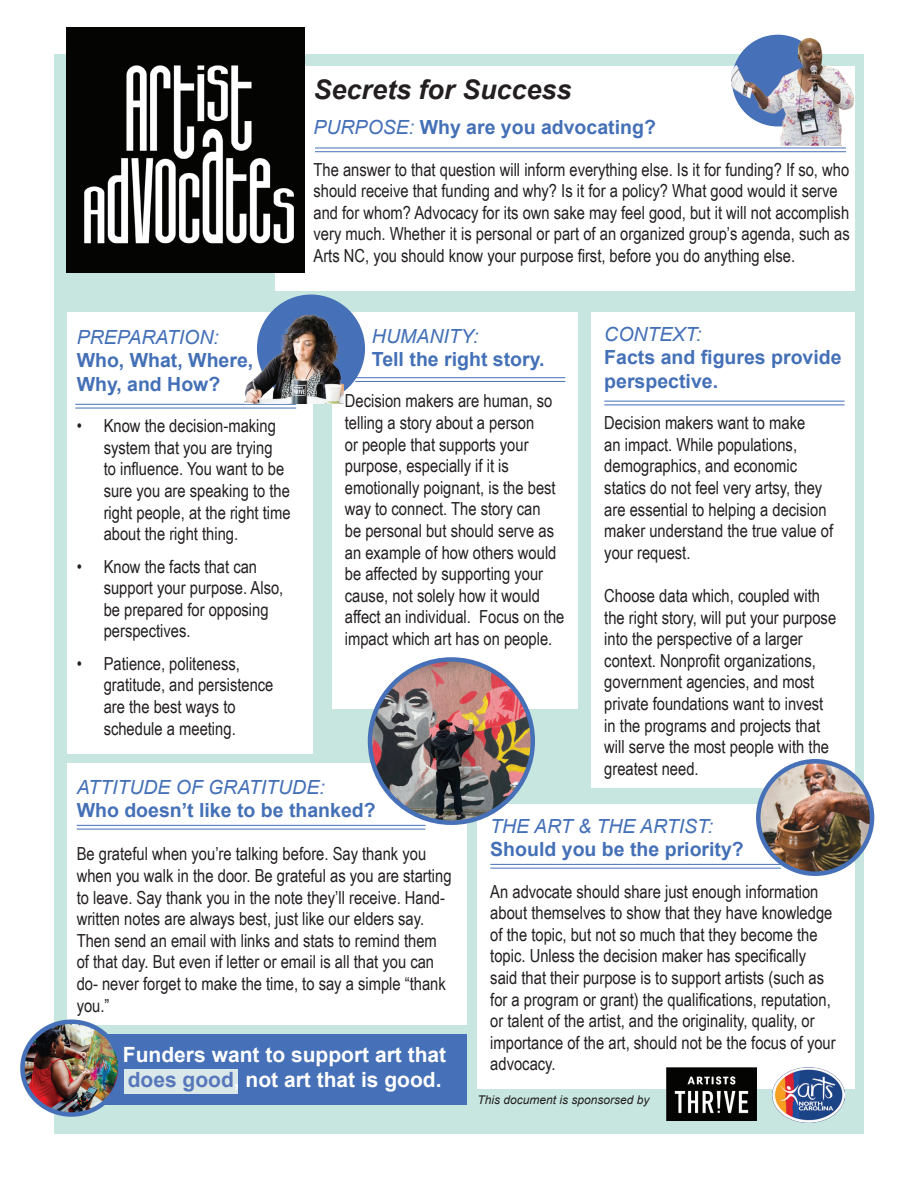
<style>
.page{position:relative;width:918px;height:1188px;background:#fff}
.page>*{position:absolute;margin:0;border:0;box-sizing:border-box;transform-origin:0 0}
.t1{font:italic 700 27px "Arial";color:#231f20}
.t2{font:700 21px/25.2px "Arial";color:#fff}
.t3{font:700 19.5px/23.4px "Arial";color:#4470b7}
.t4{font:italic 19.5px "Arial";color:#4470b7}
.t5{font:18px/21.6px "Arial Narrow";color:#231f20}
.t6{font:italic 12px "Arial";color:#231f20}
.s1{font-weight:400;font-style:italic}
.s2{color:#5777bb}
</style>
<div class="page">
<div style="left:54px;top:54px;width:810px;height:1080px;background:#c7e6e0"></div>
<div style="left:275px;top:67px;width:580px;height:224px;background:#fff"></div>
<div style="left:67px;top:312px;width:246px;height:442px;background:#fff"></div>
<div style="left:332px;top:312px;width:246px;height:396px;background:#fff"></div>
<div style="left:591px;top:312px;width:264px;height:475px;background:#fff"></div>
<div style="left:67px;top:763px;width:399px;height:262px;background:#fff"></div>
<div style="left:477px;top:804px;width:378px;height:285px;background:#fff"></div>
<div style="left:257px;top:295px;width:108px;height:108px;background:#4670b7;border-radius:50%"></div>
<img style="left:758px;top:761px;width:114px;height:113px">
<div style="left:756px;top:759px;width:118px;height:117px;border:4px solid #4670b7;border-radius:50%"></div>
<div style="left:67px;top:1034px;width:399px;height:71px;background:#4670b7"></div>
<div style="left:124px;top:1070px;width:113px;height:24px;background:#dae8e9"></div>
<img style="left:67px;top:27px;width:238px;height:245px">
<img style="left:772px;top:1068px;width:73px;height:54px">
<img style="left:666px;top:1068px;width:90px;height:53px">
<hr style="left:315px;top:148px;width:531px;height:1px;background:#4670b7">
<hr style="left:315px;top:151px;width:531px;height:1px;background:#4670b7">
<hr style="left:75px;top:404px;width:221px;height:1px;background:#4670b7">
<hr style="left:75px;top:408px;width:221px;height:1px;background:#4670b7">
<hr style="left:355px;top:377px;width:210px;height:1px;background:#4670b7">
<hr style="left:355px;top:381px;width:210px;height:1px;background:#4670b7">
<hr style="left:604px;top:401px;width:241px;height:1px;background:#4670b7">
<hr style="left:604px;top:405px;width:241px;height:1px;background:#4670b7">
<img style="left:22px;top:1022px;width:96px;height:91px">
<div style="left:20px;top:1020px;width:103px;height:97px;border:4px solid #4670b7;border-radius:50%"></div>
<hr style="left:77px;top:825px;width:349px;height:1px;background:#4670b7">
<hr style="left:77px;top:829px;width:349px;height:1px;background:#4670b7">
<hr style="left:490px;top:864px;width:291px;height:1px;background:#4670b7">
<hr style="left:490px;top:868px;width:291px;height:1px;background:#4670b7">
<img style="left:370px;top:659px;width:163px;height:164px;border-radius:81px">
<div style="left:368px;top:657px;width:167px;height:168px;border:4px solid #4670b7;border-radius:50%"></div>
<img style="left:731px;top:34px;width:124px;height:112px">
<img style="left:244px;top:295px;width:99px;height:108px">
<h1 class="t1" style="left:314px;top:71px;width:260px">Secrets for Success</h1>
<p class="t3" style="left:314px;top:116px;width:344px"><span class="s1">PURPOSE:</span> Why are you advocating?</p>
<p class="t5" style="left:314px;top:158px;width:538px">The answer to that question will inform everything else. Is it for funding? If so, who should receive that funding and why? Is it for a policy? What good would it serve and for whom? Advocacy for its own sake may feel good, but it will not accomplish very much. Whether it is personal or part of an organized group’s agenda, such as Arts NC, you should know your purpose first, before you do anything else.</p>
<p class="t4" style="left:604px;top:322px;width:99px">CONTEXT:</p>
<p class="t3" style="left:604px;top:346px;width:239px">Facts and figures provide perspective.</p>
<p class="t5" style="left:604px;top:411px;width:230px">Decision makers want to make<br>an impact. While populations, demographics, and economic statics do not feel very artsy, they are essential to helping a decision maker understand the true value of your request.</p>
<p class="t5" style="left:604px;top:584px;width:233px">Choose data which, coupled with the right story, will put your purpose into the perspective of a larger context. Nonprofit organizations, government agencies, and most private foundations want to invest in the programs and projects that will serve the most people with the greatest need.</p>
<p class="t4" style="left:372px;top:323px;width:108px">HUMANITY:</p>
<p class="t3" style="left:372px;top:348px;width:174px">Tell the right story.</p>
<p class="t5" style="left:345px;top:390px;width:221px">Decision makers are human, so telling a story about a person<br>or people that supports your purpose, especially if it is emotionally poignant, is the best way to connect. The story can<br>be personal but should serve as an example of how others would be affected by supporting your cause, not solely how it would affect an individual. Focus on the impact which art has on people.</p>
<p class="t4" style="left:77px;top:325px;width:144px">PREPARATION:</p>
<p class="t3" style="left:77px;top:349px;width:178px">Who, What, Where,<br>Why, and How?</p>
<p class="t5" style="left:104px;top:414px;width:189px;text-indent:-27px">• Know the decision-making system that you are trying<br>to influence. You want to be sure you are speaking to the right people, at the right time about the right thing.</p>
<p class="t5" style="left:104px;top:555px;width:181px;text-indent:-27px">• Know the facts that can support your purpose. Also, be prepared for opposing perspectives.</p>
<p class="t5" style="left:104px;top:652px;width:171px;text-indent:-27px">• Patience, politeness, gratitude, and persistence are the best ways to schedule a meeting.</p>
<p class="t4" style="left:77px;top:774px;width:250px">ATTITUDE OF GRATITUDE:</p>
<p class="t3" style="left:77px;top:799px;width:301px">Who doesn’t like to be thanked?</p>
<p class="t5" style="left:77px;top:843px;width:376px">Be grateful when you’re talking before. Say thank you when you walk in the door. Be grateful as you are starting to leave. Say thank you in the note they’ll receive. Hand&shy;written notes are always best, just like our elders say.<br>Then send an email with links and stats to remind them of that day. But even if letter or email is all that you can do- never forget to make the time, to say a simple “thank you.”</p>
<p class="t4" style="left:490px;top:813px;width:224px">THE ART &amp; THE ARTIST:</p>
<p class="t3" style="left:490px;top:838px;width:255px">Should you be the priority?</p>
<p class="t5" style="left:490px;top:880px;width:347px">An advocate should share just enough information about themselves to show that they have knowledge of the topic, but not so much that they become the topic. Unless the decision maker has specifically said that their purpose is to support artists (such as for a program or grant) the qualifications, reputation, or talent of the artist, and the originality, quality, or importance of the art, should not be the focus of your advocacy.</p>
<p class="t6" style="left:477px;top:1092px;width:174px">This document is sponsorsed by</p>
<p class="t2" style="left:123px;top:1042px;width:325px">Funders want to support art that <span class="s2">does good</span>, not art that is good.</p>
</div>
